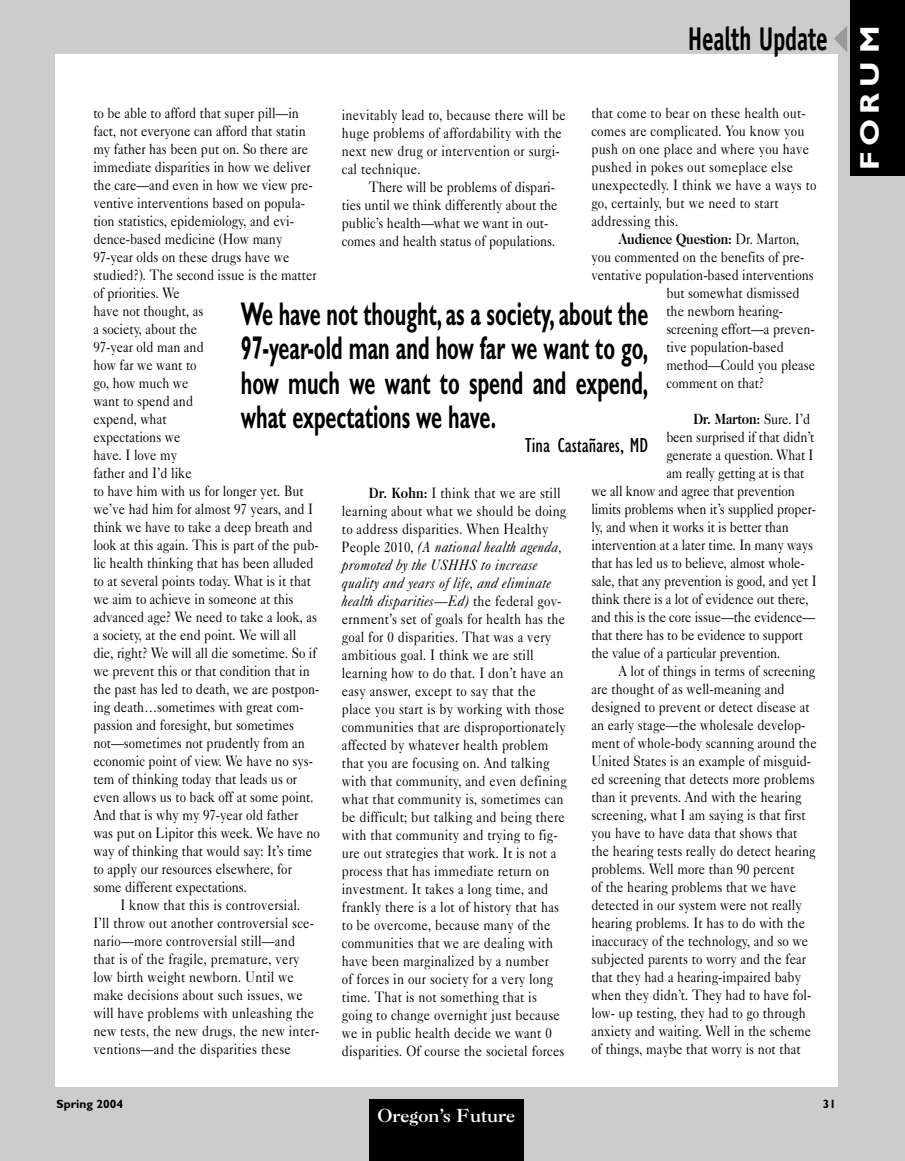
<style>
.page{position:relative;width:905px;height:1161px;background:#fff}
.page>*{position:absolute;margin:0;border:0;box-sizing:border-box;transform-origin:0 0}
.t1{font:700 33px/34.5px "Gill Sans";color:#000;text-align:justify;scale:.6 1}
.t2{font:700 33px "Officina Sans";letter-spacing:-.01em;color:#000;scale:.7 1}
.t3{font:700 27px "Gill Sans";letter-spacing:.18em;color:#fff;scale:1.15 1}
.t4{font:condensed 21px "Gill Sans";color:#000}
.t5{font:18px "Caslon Three";color:#fff}
.t6{font:15px/18px "Caslon Five Forty";letter-spacing:.005em;color:#000;scale:.85 1}
.t7{font:700 15px "Caslon Two Twenty Four";letter-spacing:-.005em;color:#000;scale:.85 1}
.t8{font:700 12px "Gill Sans";color:#000}
.s1{font-family:"Caslon Five Forty";font-weight:400}
.s2{font-family:"Caslon Two Twenty Four";font-weight:700}
.s3{font-style:italic}
</style>
<div class="page">
<div style="left:0;top:0;width:904px;height:1161px;background:#ccc"></div>
<div style="left:55px;top:55px;width:782px;height:1032px;background:#fff"></div>
<div style="left:369px;top:1100px;width:155px;height:61px;background:#000"></div>
<div style="left:850px;top:0;width:54px;height:176px;background:#000"></div>
<svg style="left:834px;top:26px;width:13px;height:26px"></svg>
<h1 class="t2" style="left:687px;top:26px;width:202px">Health Update</h1>
<p class="t6" style="left:591px;top:105px;width:266px">that come to bear on these health out&shy;comes are complicated. You know you push on one place and where you have pushed in pokes out someplace else unexpectedly. I think we have a ways to go, certainly, but we need to start addressing this.</p>
<p class="t7" style="left:618px;top:233px;width:214px">Audience Question: <span class="s1">Dr. Marton,</span></p>
<p class="t6" style="left:591px;top:249px;width:252px">you commented on the benefits of pre-</p>
<p class="t6" style="left:591px;top:267px;width:263px">ventative population-based interventions</p>
<p class="t6" style="left:666px;top:285px;width:158px">but somewhat dismissed</p>
<p class="t6" style="left:666px;top:303px;width:139px">the newborn hearing-</p>
<p class="t6" style="left:666px;top:321px;width:176px">screening effort—a preven-</p>
<p class="t6" style="left:666px;top:339px;width:140px">tive population-based</p>
<p class="t6" style="left:666px;top:357px;width:176px">method—Could you please</p>
<p class="t6" style="left:666px;top:375px;width:116px">comment on that?</p>
<p class="t7" style="left:693px;top:413px;width:139px">Dr. Marton: <span class="s1">Sure. I’d</span></p>
<p class="t6" style="left:666px;top:429px;width:175px">been surprised if that didn’t</p>
<p class="t6" style="left:666px;top:447px;width:174px">generate a question. What I</p>
<p class="t6" style="left:666px;top:465px;width:164px">am really getting at is that</p>
<p class="t6" style="left:591px;top:483px;width:241px">we all know and agree that prevention</p>
<p class="t6" style="left:591px;top:501px;width:266px">limits problems when it’s supplied proper-</p>
<p class="t6" style="left:591px;top:519px;width:234px">ly, and when it works it is better than</p>
<p class="t6" style="left:591px;top:537px;width:262px">intervention at a later time. In many ways</p>
<p class="t6" style="left:591px;top:555px;width:252px">that has led us to believe, almost whole-</p>
<p class="t6" style="left:591px;top:573px;width:266px">sale, that any prevention is good, and yet I</p>
<p class="t6" style="left:591px;top:591px;width:257px">think there is a lot of evidence out there,</p>
<p class="t6" style="left:591px;top:609px;width:265px">and this is the core issue—the evidence—</p>
<p class="t6" style="left:591px;top:627px;width:250px">that there has to be evidence to support</p>
<p class="t6" style="left:591px;top:645px;width:224px">the value of a particular prevention.</p>
<p class="t6" style="left:618px;top:663px;width:233px">A lot of things in terms of screening</p>
<p class="t6" style="left:591px;top:681px;width:229px">are thought of as well-meaning and</p>
<p class="t6" style="left:591px;top:699px;width:258px">designed to prevent or detect disease at</p>
<p class="t6" style="left:591px;top:717px;width:253px">an early stage—the wholesale develop-</p>
<p class="t6" style="left:591px;top:735px;width:267px">ment of whole-body scanning around the</p>
<p class="t6" style="left:591px;top:753px;width:260px">United States is an example of misguid-</p>
<p class="t6" style="left:591px;top:771px;width:264px">ed screening that detects more problems</p>
<p class="t6" style="left:591px;top:789px;width:249px">than it prevents. And with the hearing</p>
<p class="t6" style="left:591px;top:807px;width:254px">screening, what I am saying is that first</p>
<p class="t6" style="left:591px;top:825px;width:244px">you have to have data that shows that</p>
<p class="t6" style="left:591px;top:843px;width:265px">the hearing tests really do detect hearing</p>
<p class="t6" style="left:591px;top:861px;width:241px">problems. Well more than 90 percent</p>
<p class="t6" style="left:591px;top:879px;width:242px">of the hearing problems that we have</p>
<p class="t6" style="left:591px;top:897px;width:249px">detected in our system were not really</p>
<p class="t6" style="left:591px;top:915px;width:253px">hearing problems. It has to do with the</p>
<p class="t6" style="left:591px;top:933px;width:256px">inaccuracy of the technology, and so we</p>
<p class="t6" style="left:591px;top:951px;width:254px">subjected parents to worry and the fear</p>
<p class="t6" style="left:591px;top:969px;width:248px">that they had a hearing-impaired baby</p>
<p class="t6" style="left:591px;top:987px;width:260px">when they didn’t. They had to have fol-</p>
<p class="t6" style="left:591px;top:1005px;width:254px">low- up testing, they had to go through</p>
<p class="t6" style="left:591px;top:1023px;width:260px">anxiety and waiting. Well in the scheme</p>
<p class="t6" style="left:591px;top:1041px;width:248px">of things, maybe that worry is not that</p>
<p class="t6" style="left:93px;top:105px;width:268px">to be able to afford that super pill—in fact, not everyone can afford that statin my father has been put on. So there are immediate disparities in how we deliver the care—and even in how we view pre&shy;ventive interventions based on popula&shy;tion statistics, epidemiology, and evi&shy;dence-based medicine (How many<br>97-year olds on these drugs have we studied?). The second issue is the matter of priorities. We<br>have not thought, as<br>a society, about the<br>97-year old man and<br>how far we want to<br>go, how much we<br>want to spend and<br>expend, what<br>expectations we<br>have. I love my<br>father and I’d like<br>to have him with us for longer yet. But we’ve had him for almost 97 years, and I think we have to take a deep breath and look at this again. This is part of the pub&shy;lic health thinking that has been alluded to at several points today. What is it that we aim to achieve in someone at this advanced age? We need to take a look, as a society, at the end point. We will all die, right? We will all die sometime. So if we prevent this or that condition that in the past has led to death, we are postpon&shy;ing death…sometimes with great com&shy;passion and foresight, but sometimes not—sometimes not prudently from an economic point of view. We have no sys&shy;tem of thinking today that leads us or even allows us to back off at some point.<br>And that is why my 97-year old father was put on Lipitor this week. We have no way of thinking that would say: It’s time to apply our resources elsewhere, for some different expectations.</p>
<p class="t6" style="left:93px;top:897px;width:267px;text-indent:27px">I know that this is controversial.<br>I’ll throw out another controversial sce&shy;nario—more controversial still—and that is of the fragile, premature, very low birth weight newborn. Until we make decisions about such issues, we will have problems with unleashing the new tests, the new drugs, the new inter&shy;ventions—and the disparities these</p>
<p class="t6" style="left:342px;top:107px;width:265px">inevitably lead to, because there will be huge problems of affordability with the next new drug or intervention or surgi&shy;cal technique.</p>
<p class="t6" style="left:342px;top:179px;width:255px;text-indent:27px">There will be problems of dispari&shy;ties until we think differently about the public’s health—what we want in out&shy;comes and health status of populations.</p>
<h1 class="t1" style="left:241px;top:300px;width:680px">We have not thought, as a society, about the 97-year-old man and how far we want to go, how much we want to spend and expend, what expectations we have.</h1>
<h3 class="t4" style="left:525px;top:438px;width:124px">Tina Castañares, MD</h3>
<p class="t6" style="left:342px;top:485px;width:266px;text-indent:27px"><span class="s2">Dr. Kohn:</span> I think that we are still learning about what we should be doing to address disparities. When Healthy People 2010, <span class="s3">(A national health agenda, promoted by the USHHS to increase quality and years of life, and eliminate health disparities—Ed)</span> the federal gov&shy;ernment’s set of goals for health has the goal for 0 disparities. That was a very ambitious goal. I think we are still learning how to do that. I don’t have an easy answer, except to say that the place you start is by working with those communities that are disproportionately affected by whatever health problem that you are focusing on. And talking with that community, and even defining what that community is, sometimes can be difficult; but talking and being there with that community and trying to fig&shy;ure out strategies that work. It is not a process that has immediate return on investment. It takes a long time, and frankly there is a lot of history that has to be overcome, because many of the communities that we are dealing with have been marginalized by a number<br>of forces in our society for a very long time. That is not something that is going to change overnight just because we in public health decide we want 0 disparities. Of course the societal forces</p>
<p class="t8" style="left:57px;top:1099px;width:68px">Spring 2004</p>
<p class="t8" style="left:822px;top:1099px;width:15px">31</p>
<p class="t5" style="left:377px;top:1109px;width:139px">Oregon’s Future</p>
<h2 class="t3" style="left:860px;top:170px;width:127px;rotate:-90deg">FORUM</h2>
</div>
